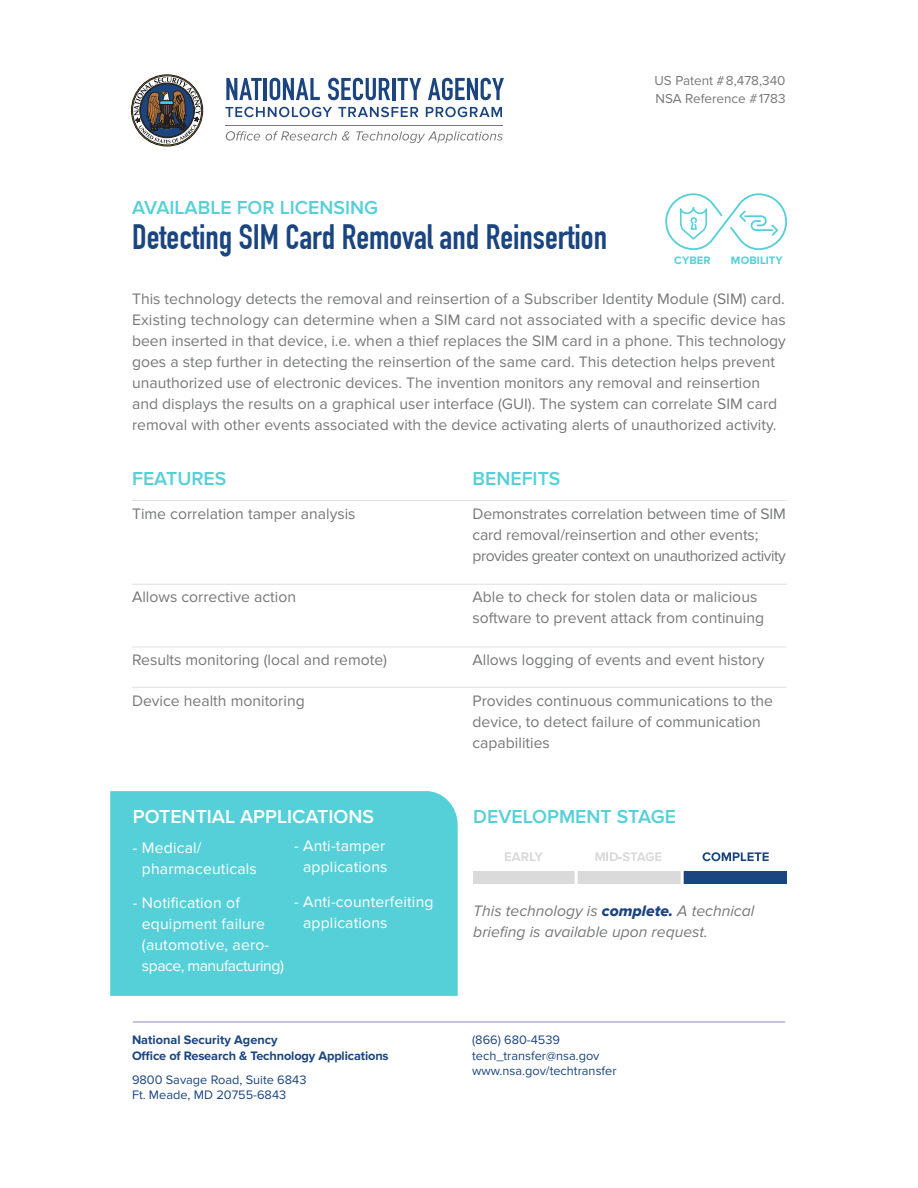
<style>
.page{position:relative;width:918px;height:1188px;background:#fff}
.page>*{position:absolute;margin:0;border:0;box-sizing:border-box;transform-origin:0 0}
.t1{font:700 34.5px "DIN Condensed";color:#1b4580}
.t2{font:600 19.5px "Proxima Nova";color:#56d0d8}
.t3{font:600 19.5px "Proxima Nova";color:#fff}
.t4{font:15.75px/21px "Proxima Nova";color:#777878}
.t5{font:15.75px/21px "Proxima Nova";letter-spacing:.01em;color:#fff}
.t6{font:italic 15.75px/21px "Proxima Nova";color:#777878}
.t7{font:13.5px/18px "Proxima Nova";color:#777878}
.t8{font:12.75px/15.3px "Proxima Nova";color:#1b4580}
.t9{font:700 12.75px/15.3px "Proxima Nova";letter-spacing:-.01em;color:#1b4580}
.t10{font:700 11.25px "Proxima Nova";color:#56d0d8}
.s1{font-family:"Proxima Nova Extrabld It";font-style:normal;color:#1b4580}
</style>
<div class="page">
<div style="left:110px;top:791px;width:348px;height:205px;background:#56d0d8"></div>
<hr style="left:132px;top:584px;width:655px;height:1px;background:#dedfe0">
<hr style="left:132px;top:647px;width:655px;height:1px;background:#dedfe0">
<hr style="left:132px;top:687px;width:655px;height:1px;background:#dedfe0">
<hr style="left:132px;top:500px;width:655px;height:1px;background:#dedfe0">
<hr style="left:133px;top:1022px;width:652px;height:1px;background:#878cb1">
<div style="left:473px;top:871px;width:105px;height:13px;background:#dadada"></div>
<div style="left:578px;top:871px;width:105px;height:13px;background:#dadada"></div>
<div style="left:682px;top:871px;width:105px;height:13px;background:#1b4580"></div>
<hr style="left:575px;top:869px;width:3px;height:18px;background:#fff">
<hr style="left:681px;top:869px;width:3px;height:18px;background:#fff">
<svg style="left:505px;top:852px;width:38px;height:9px"></svg>
<svg style="left:703px;top:852px;width:66px;height:9px"></svg>
<svg style="left:595px;top:852px;width:66px;height:9px"></svg>
<svg style="left:134px;top:77px;width:67px;height:66px"></svg>
<svg style="left:226px;top:78px;width:36px;height:22px"></svg>
<hr style="left:264px;top:78px;width:3px;height:22px;background:#1c4580">
<svg style="left:270px;top:78px;width:50px;height:22px"></svg>
<svg style="left:328px;top:78px;width:62px;height:22px"></svg>
<hr style="left:392px;top:78px;width:3px;height:22px;background:#1c4580">
<svg style="left:397px;top:78px;width:24px;height:22px"></svg>
<svg style="left:428px;top:78px;width:76px;height:22px"></svg>
<svg style="left:225px;top:107px;width:107px;height:10px"></svg>
<svg style="left:338px;top:107px;width:80px;height:10px"></svg>
<svg style="left:426px;top:107px;width:76px;height:10px"></svg>
<svg style="left:226px;top:131px;width:277px;height:12px"></svg>
<hr style="left:225px;top:125px;width:277px;height:1px;background:#787878">
<svg style="left:665px;top:193px;width:123px;height:58px"></svg>
<p class="t2" style="left:132px;top:197px;width:248px">AVAILABLE FOR LICENSING</p>
<h1 class="t1" style="left:132px;top:217px;width:477px">Detecting SIM Card Removal and Reinsertion</h1>
<p class="t7" style="left:655px;top:72px;width:133px">US Patent #8,478,340<br>NSA Reference #1783</p>
<p class="t10" style="left:674px;top:254px;width:38px">CYBER</p>
<p class="t10" style="left:731px;top:254px;width:53px">MOBILITY</p>
<p class="t4" style="left:132px;top:289px;width:655px">This technology detects the removal and reinsertion of a Subscriber Identity Module (SIM) card.<br>Existing technology can determine when a SIM card not associated with a specific device has been inserted in that device, i.e. when a thief replaces the SIM card in a phone. This technology goes a step further in detecting the reinsertion of the same card. This detection helps prevent unauthorized use of electronic devices. The invention monitors any removal and reinsertion and displays the results on a graphical user interface (GUI). The system can correlate SIM card removal with other events associated with the device activating alerts of unauthorized activity.</p>
<p class="t2" style="left:132px;top:467px;width:96px">FEATURES</p>
<p class="t4" style="left:132px;top:504px;width:225px">Time correlation tamper analysis</p>
<p class="t4" style="left:132px;top:587px;width:166px">Allows corrective action</p>
<p class="t4" style="left:132px;top:649px;width:257px">Results monitoring (local and remote)</p>
<p class="t4" style="left:132px;top:690px;width:174px">Device health monitoring</p>
<p class="t3" style="left:133px;top:806px;width:243px">POTENTIAL APPLICATIONS</p>
<p class="t5" style="left:142px;top:837px;width:116px;text-indent:-9px">- Medical/ pharmaceuticals</p>
<p class="t5" style="left:142px;top:893px;width:144px;text-indent:-9px">- Notification of equipment failure (automotive, aero&shy;space, manufacturing)</p>
<p class="t5" style="left:294px;top:836px;width:95px;text-align:center">- Anti-tamper applications</p>
<p class="t5" style="left:303px;top:891px;width:132px;text-indent:-9px">- Anti-counterfeiting applications</p>
<p class="t9" style="left:132px;top:1033px;width:258px">National Security Agency<br>Office of Research &amp; Technology Applications</p>
<p class="t8" style="left:132px;top:1072px;width:176px">9800 Savage Road, Suite 6843<br>Ft. Meade, MD 20755-6843</p>
<p class="t2" style="left:472px;top:467px;width:89px">BENEFITS</p>
<p class="t4" style="left:472px;top:504px;width:315px">Demonstrates correlation between time of SIM card removal/reinsertion and other events; provides greater context on unauthorized activity</p>
<p class="t4" style="left:472px;top:587px;width:293px">Able to check for stolen data or malicious software to prevent attack from continuing</p>
<p class="t4" style="left:472px;top:649px;width:294px">Allows logging of events and event history</p>
<p class="t4" style="left:472px;top:690px;width:302px">Provides continuous communications to the device, to detect failure of communication capabilities</p>
<p class="t2" style="left:473px;top:806px;width:204px">DEVELOPMENT STAGE</p>
<p class="t6" style="left:473px;top:901px;width:283px">This technology is <span class="s1">complete.</span> A technical briefing is available upon request.</p>
<p class="t8" style="left:472px;top:1033px;width:146px">(866) 680-4539 tech_transfer@nsa.gov www.nsa.gov/techtransfer</p>
</div>
